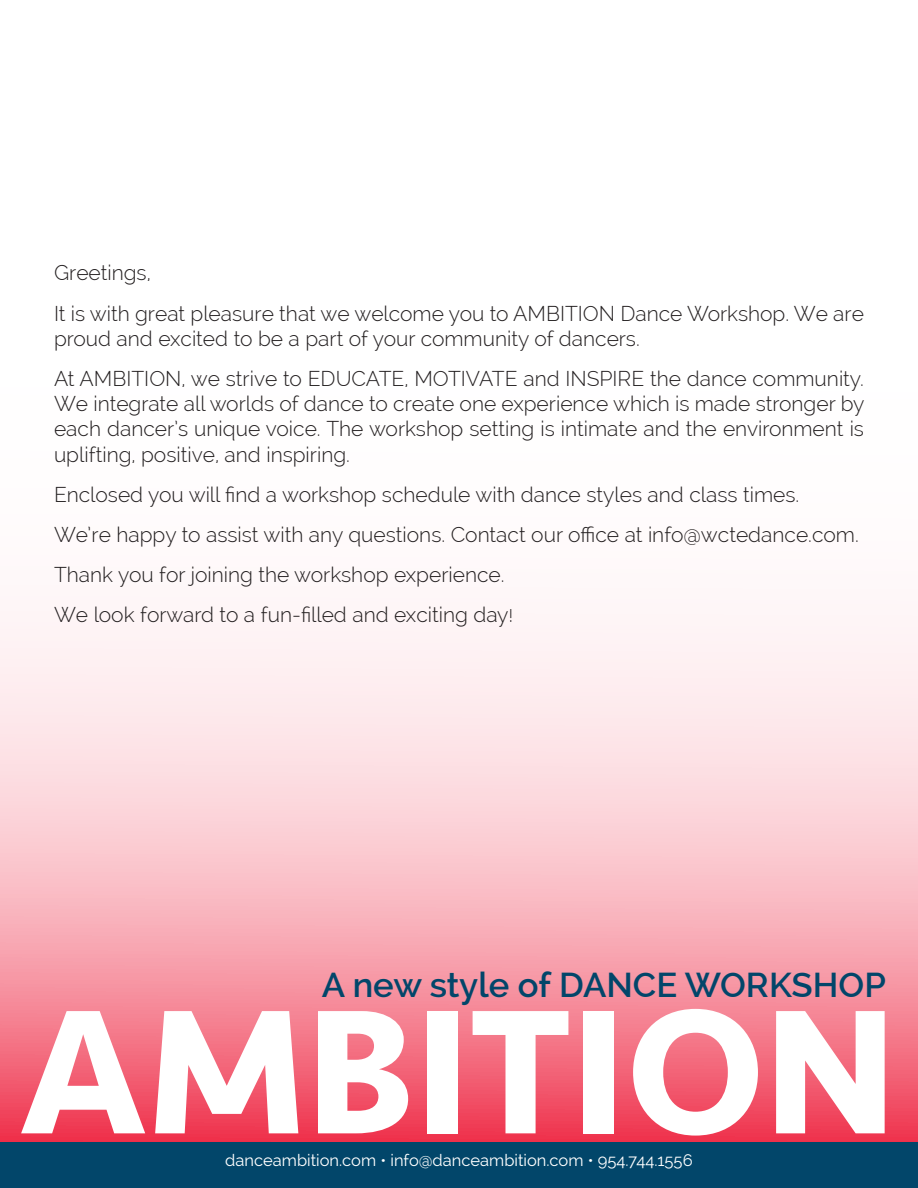
<style>
.page{position:relative;width:918px;height:1188px;background:#fff}
.page>*{position:absolute;margin:0;border:0;box-sizing:border-box;transform-origin:0 0}
.t1{font:700 183.6px "Seravek";color:#fff}
.t2{font:600 34.65px "Raleway";color:#02466a}
.t3{font:300 21px/25.2px "Raleway";color:#231f20}
.t4{font:16.5px "Raleway";color:#fff}
.s1{font-size:18px}
</style>
<div class="page">
<svg style="left:0;top:622px;width:918px;height:520px;background:#f8b0ba"></svg>
<div style="left:0;top:1142px;width:918px;height:46px;background:#02466a"></div>
<p class="t3" style="left:54px;top:260px;width:98px">Greetings,</p>
<p class="t3" style="left:54px;top:300px;width:812px">It is with great pleasure that we welcome you to AMBITION Dance Workshop. We are proud and excited to be a part of your community of dancers.</p>
<p class="t3" style="left:54px;top:366px;width:812px;text-align:justify">At AMBITION, we strive to EDUCATE, MOTIVATE and INSPIRE the dance community.<br>We integrate all worlds of dance to create one experience which is made stronger by each dancer’s unique voice. The workshop setting is intimate and the environment is uplifting, positive, and inspiring.</p>
<p class="t3" style="left:54px;top:482px;width:747px">Enclosed you will find a workshop schedule with dance styles and class times.</p>
<p class="t3" style="left:54px;top:522px;width:806px">We’re happy to assist with any questions. Contact our office at info@wctedance.com.</p>
<p class="t3" style="left:54px;top:562px;width:452px">Thank you for joining the workshop experience.</p>
<p class="t3" style="left:54px;top:602px;width:460px">We look forward to a fun-filled and exciting day<span class="s1">!</span></p>
<h2 class="t2" style="left:322px;top:965px;width:565px">A new style of DANCE WORKSHOP</h2>
<h1 class="t1" style="left:19px;top:958px;width:879px">AMBITION</h1>
<p class="t4" style="left:225px;top:1150px;width:469px">danceambition.com • info@danceambition.com • 954.744.1556</p>
</div>
